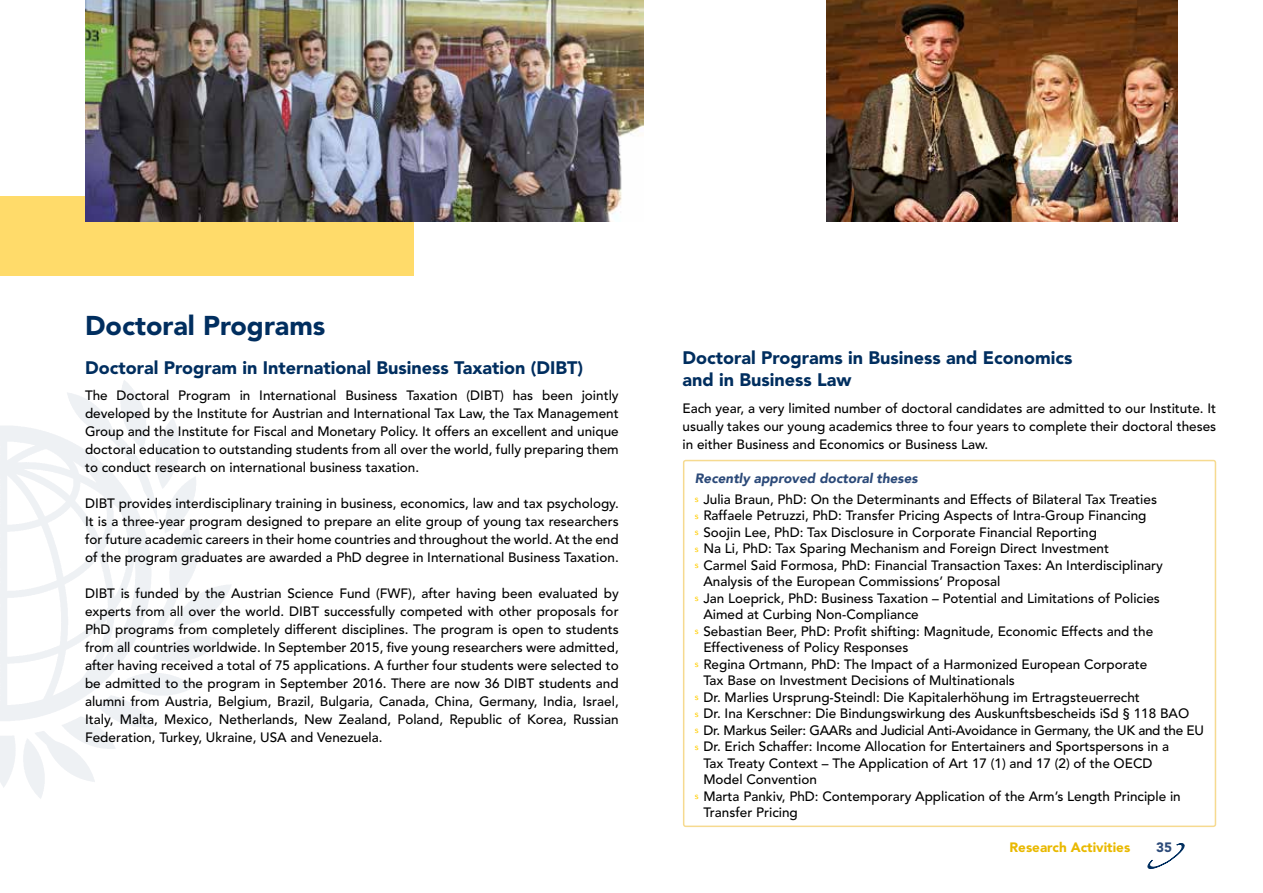
<style>
.page{position:relative;width:1263px;height:893px;background:#fff}
.page>*{position:absolute;margin:0;border:0;box-sizing:border-box;transform-origin:0 0}
.t1{font:900 27px "Avenir LT Std";color:#002e5f}
.t2{font:900 18px/21.6px "Avenir LT Std";color:#002e5f}
.t3{font:500 13.5px/18px "Avenir LT Std";color:#000}
.t4{font:500 13.5px "Avenir LT Std";letter-spacing:-.02em;color:#000}
.t5{font:italic 900 13.5px "Avenir";color:#2c4a79}
.t6{font:900 13.5px "Avenir LT Std";color:#e9b900}
.t7{font:900 13.5px "Avenir LT Std";color:#2c4a79}
.s1{font-family:"Avenir";font-weight:400;font-size:9px;color:#ffcd00}
</style>
<div class="page">
<svg style="left:1147px;top:843px;width:38px;height:26px"></svg>
<div style="left:0;top:196px;width:414px;height:79px;background:#ffdb6a"></div>
<img style="left:826px;top:0;width:352px;height:221px">
<img style="left:85px;top:0;width:558px;height:221px">
<div style="left:683px;top:460px;width:533px;height:367px;border:2px solid #f6da90;border-radius:2px"></div>
<h1 class="t1" style="left:85px;top:309px;width:242px">Doctoral Programs</h1>
<h2 class="t2" style="left:85px;top:357px;width:500px">Doctoral Program in International Business Taxation (DIBT)</h2>
<p class="t3" style="left:85px;top:387px;width:535px;text-align:justify">The Doctoral Program in International Business Taxation (DIBT) has been jointly developed by the Institute for Austrian and International Tax Law, the Tax Management Group and the Institute for Fiscal and Monetary Policy. It offers an excellent and unique doctoral education to outstanding students from all over the world, fully preparing them to conduct research on international business taxation.</p>
<p class="t3" style="left:85px;top:495px;width:535px;text-align:justify">DIBT provides interdisciplinary training in business, economics, law and tax psychology.<br>It is a three-year program designed to prepare an elite group of young tax researchers for future academic careers in their home countries and throughout the world. At the end of the program graduates are awarded a PhD degree in International Business Taxation.</p>
<p class="t3" style="left:85px;top:585px;width:535px;text-align:justify">DIBT is funded by the Austrian Science Fund (FWF), after having been evaluated by experts from all over the world. DIBT successfully competed with other proposals for PhD programs from completely different disciplines. The program is open to students from all countries worldwide. In September 2015, five young researchers were admitted, after having received a total of 75 applications. A further four students were selected to be admitted to the program in September 2016. There are now 36 DIBT students and alumni from Austria, Belgium, Brazil, Bulgaria, Canada, China, Germany, India, Israel, Italy, Malta, Mexico, Netherlands, New Zealand, Poland, Republic of Korea, Russian Federation, Turkey, Ukraine, USA and Venezuela.</p>
<h2 class="t2" style="left:682px;top:347px;width:391px">Doctoral Programs in Business and Economics and in Business Law</h2>
<p class="t3" style="left:682px;top:399px;width:535px;text-align:justify">Each year, a very limited number of doctoral candidates are admitted to our Institute. It usually takes our young academics three to four years to complete their doctoral theses in either Business and Economics or Business Law.</p>
<p class="t5" style="left:695px;top:467px;width:224px">Recently approved doctoral theses</p>
<p class="t3" style="left:695px;top:491px;width:464px"><span class="s1">•</span> Julia Braun, PhD: On the Determinants and Effects of Bilateral Tax Treaties</p>
<p class="t3" style="left:695px;top:507px;width:453px"><span class="s1">•</span> Raffaele Petruzzi, PhD: Transfer Pricing Aspects of Intra-Group Financing</p>
<p class="t3" style="left:695px;top:524px;width:404px"><span class="s1">•</span> Soojin Lee, PhD: Tax Disclosure in Corporate Financial Reporting</p>
<p class="t3" style="left:695px;top:540px;width:416px"><span class="s1">•</span> Na Li, PhD: Tax Sparing Mechanism and Foreign Direct Investment</p>
<p class="t3" style="left:703px;top:557px;width:461px;line-height:16.5px;text-indent:-9px"><span class="s1">•</span> Carmel Said Formosa, PhD: Financial Transaction Taxes: An Interdisciplinary<br>Analysis of the European Commissions’ Proposal</p>
<p class="t3" style="left:703px;top:590px;width:458px;line-height:16.5px;text-indent:-9px"><span class="s1">•</span> Jan Loeprick, PhD: Business Taxation – Potential and Limitations of Policies<br>Aimed at Curbing Non-Compliance</p>
<p class="t3" style="left:703px;top:623px;width:451px;line-height:16.5px;text-indent:-9px"><span class="s1">•</span> Sebastian Beer, PhD: Profit shifting: Magnitude, Economic Effects and the<br>Effectiveness of Policy Responses</p>
<p class="t3" style="left:703px;top:656px;width:445px;line-height:16.5px;text-indent:-9px"><span class="s1">•</span> Regina Ortmann, PhD: The Impact of a Harmonized European Corporate<br>Tax Base on Investment Decisions of Multinationals</p>
<p class="t3" style="left:695px;top:689px;width:447px"><span class="s1">•</span> Dr. Marlies Ursprung-Steindl: Die Kapitalerhöhung im Ertragsteuerrecht</p>
<p class="t3" style="left:695px;top:705px;width:496px"><span class="s1">•</span> Dr. Ina Kerschner: Die Bindungswirkung des Auskunftsbescheids iSd § 118 BAO</p>
<p class="t4" style="left:695px;top:722px;width:511px"><span class="s1">•</span> Dr. Markus Seiler: GAARs and Judicial Anti-Avoidance in Germany, the UK and the EU</p>
<p class="t3" style="left:703px;top:739px;width:467px;line-height:16.5px;text-indent:-9px"><span class="s1">•</span> Dr. Erich Schaffer: Income Allocation for Entertainers and Sportspersons in a<br>Tax Treaty Context – The Application of Art 17 (1) and 17 (2) of the OECD<br>Model Convention</p>
<p class="t3" style="left:703px;top:788px;width:479px;line-height:16.5px;text-indent:-9px"><span class="s1">•</span> Marta Pankiv, PhD: Contemporary Application of the Arm’s Length Principle in<br>Transfer Pricing</p>
<p class="t6" style="left:1009px;top:839px;width:122px">Research Activities</p>
<p class="t7" style="left:1156px;top:839px;width:17px">35</p>
</div>
